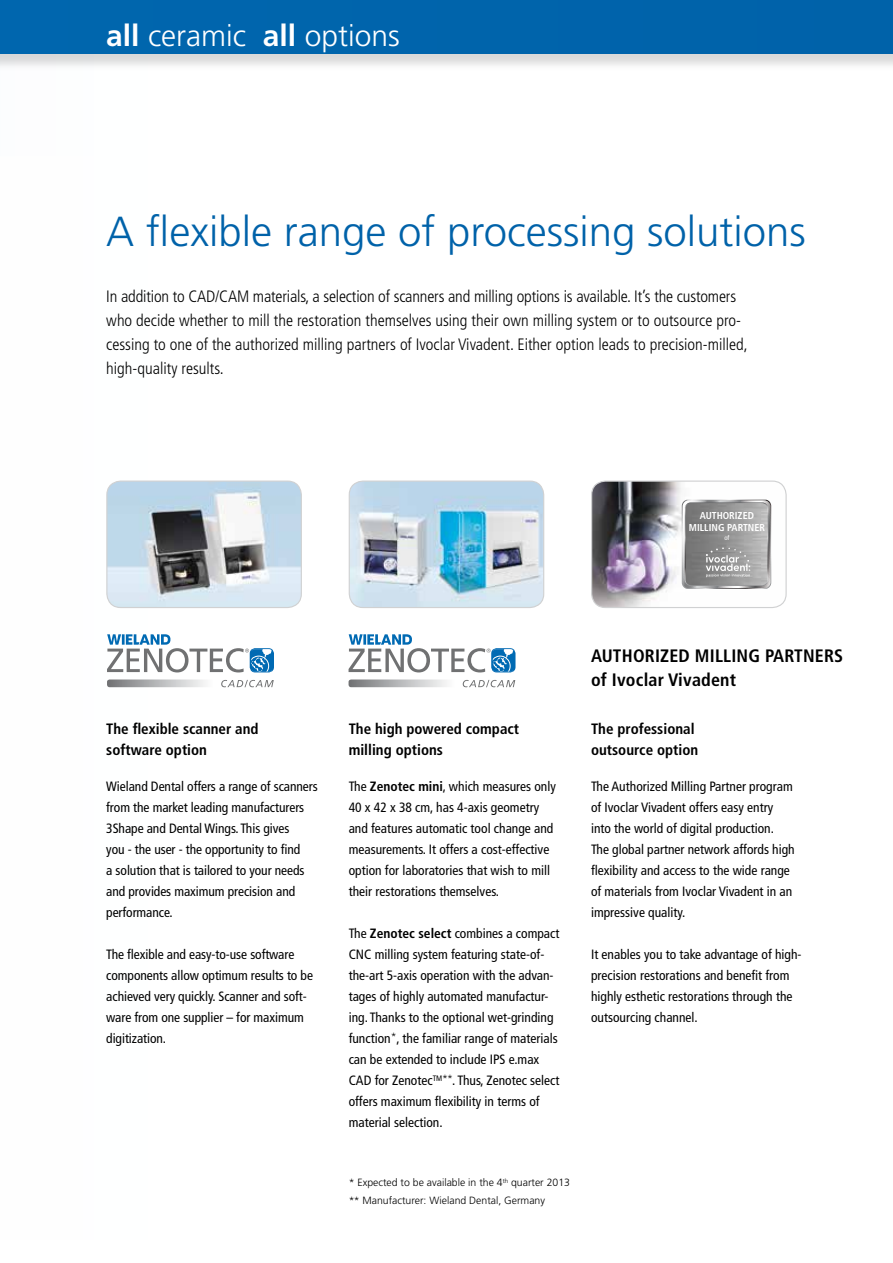
<style>
.page{position:relative;width:893px;height:1263px;background:#fff}
.page>*{position:absolute;margin:0;border:0;box-sizing:border-box;transform-origin:0 0}
.t1{font:300 42px "Frutiger";color:#0062a9}
.t2{font:300 30px "Frutiger";color:#fff}
.t3{font:700 condensed 18px/24px "Frutiger";letter-spacing:.01em;color:#000}
.t4{font:300 condensed 16.5px/24px "Frutiger";color:#000}
.t5{font:700 condensed 15px/21px "Frutiger";color:#000}
.t6{font:condensed 13.5px/21px "Frutiger";color:#000}
.t7{font:300 10.5px/17.7px "Frutiger";color:#000}
.t8{font:700 condensed 10.05px "Frutiger";color:#fff}
.t9{font:condensed 6.75px "Frutiger";color:#fff}
.s1{font-weight:700}
</style>
<div class="page">
<div style="left:0;top:0;width:893px;height:72px;background:#000;opacity:.15"></div>
<div style="left:0;top:0;width:893px;height:54px;background:#0064ab"></div>
<img style="left:108px;top:482px;width:193px;height:125px">
<div style="left:106px;top:480px;width:196px;height:128px;border:1px solid #d0d1d2;border-radius:14px"></div>
<img style="left:349px;top:482px;width:195px;height:125px">
<div style="left:349px;top:480px;width:195px;height:128px;border:1px solid #d0d1d2;border-radius:14px"></div>
<img style="left:593px;top:482px;width:193px;height:125px">
<div style="left:591px;top:480px;width:196px;height:128px;border:1px solid #d0d1d2;border-radius:14px"></div>
<svg style="left:682px;top:500px;width:89px;height:89px;background:#9a9a9a"></svg>
<div style="left:250px;top:648px;width:24px;height:24px;background:#006ab3;border-radius:5px"></div>
<svg style="left:221px;top:680px;width:53px;height:7px"></svg>
<svg style="left:107px;top:679px;width:98px;height:8px"></svg>
<svg style="left:107px;top:634px;width:165px;height:38px"></svg>
<div style="left:491px;top:648px;width:24px;height:24px;background:#006ab3;border-radius:5px"></div>
<svg style="left:463px;top:680px;width:52px;height:7px"></svg>
<svg style="left:349px;top:679px;width:98px;height:8px"></svg>
<svg style="left:349px;top:634px;width:165px;height:38px"></svg>
<h2 class="t2" style="left:106px;top:19px;width:295px"><span class="s1">all</span> ceramic <span class="s1">all</span> options</h2>
<h1 class="t1" style="left:106px;top:207px;width:701px">A flexible range of processing solutions</h1>
<p class="t4" style="left:106px;top:284px;width:643px">In addition to CAD/CAM materials, a selection of scanners and milling options is available. It’s the customers who decide whether to mill the restoration themselves using their own milling system or to outsource pro&shy;cessing to one of the authorized milling partners of Ivoclar Vivadent. Either option leads to precision-milled, high-quality results.</p>
<p class="t8" style="left:700px;top:510px;width:56px">AUTHORIZED</p>
<p class="t8" style="left:689px;top:521px;width:78px">MILLING PARTNER</p>
<p class="t9" style="left:724px;top:534px;width:7px">of</p>
<p class="t5" style="left:106px;top:718px;width:154px">The flexible scanner and software option</p>
<p class="t6" style="left:106px;top:776px;width:213px">Wieland Dental offers a range of scanners from the market leading manufacturers 3Shape and Dental Wings. This gives<br>you - the user - the opportunity to find<br>a solution that is tailored to your needs and provides maximum precision and performance.</p>
<p class="t6" style="left:106px;top:944px;width:208px">The flexible and easy-to-use software components allow optimum results to be achieved very quickly. Scanner and soft&shy;ware from one supplier – for maximum digitization.</p>
<p class="t5" style="left:349px;top:718px;width:172px">The high powered compact milling options</p>
<p class="t6" style="left:349px;top:776px;width:209px">The <span class="s1">Zenotec mini</span>, which measures only 40 x 42 x 38 cm, has 4-axis geometry and features automatic tool change and measurements. It offers a cost-effective option for laboratories that wish to mill their restorations themselves.</p>
<p class="t6" style="left:349px;top:923px;width:212px">The <span class="s1">Zenotec select</span> combines a compact CNC milling system featuring state-of&shy;the-art 5-axis operation with the advan&shy;tages of highly automated manufactur&shy;ing. Thanks to the optional wet-grinding function<sup>*</sup>, the familiar range of materials can be extended to include IPS e.max CAD for Zenotec<sup>TM</sup><sup>**</sup>. Thus, Zenotec select offers maximum flexibility in terms of material selection.</p>
<p class="t7" style="left:349px;top:1174px;width:223px">* Expected to be available in the 4<sup>th</sup> quarter 2013 ** Manufacturer: Wieland Dental, Germany</p>
<h3 class="t3" style="left:591px;top:644px;width:254px">AUTHORIZED MILLING PARTNERS of Ivoclar Vivadent</h3>
<p class="t5" style="left:591px;top:718px;width:109px">The professional outsource option</p>
<p class="t6" style="left:591px;top:776px;width:205px">The Authorized Milling Partner program of Ivoclar Vivadent offers easy entry into the world of digital production.<br>The global partner network affords high flexibility and access to the wide range of materials from Ivoclar Vivadent in an impressive quality.</p>
<p class="t6" style="left:591px;top:944px;width:212px">It enables you to take advantage of high&shy;precision restorations and benefit from highly esthetic restorations through the outsourcing channel.</p>
</div>
